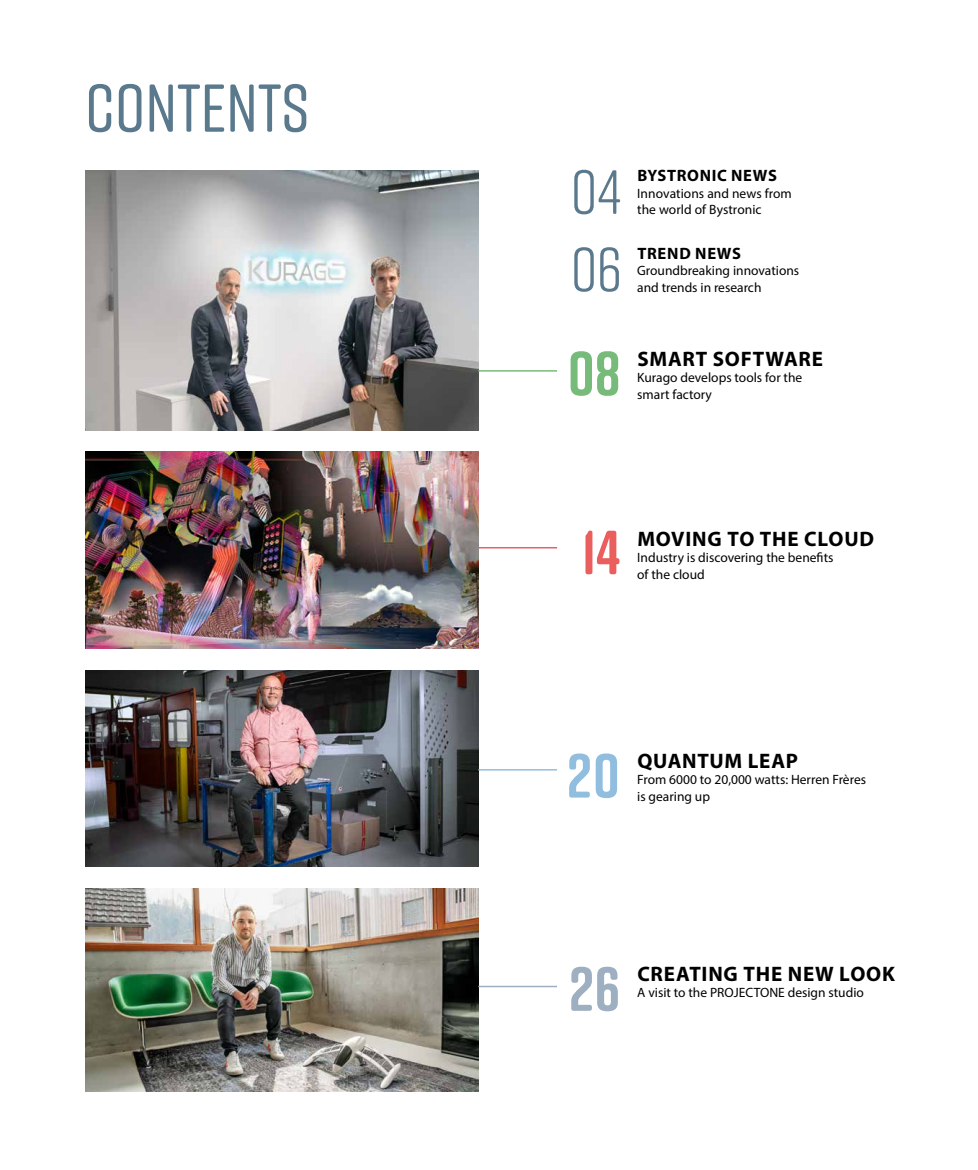
<style>
.page{position:relative;width:978px;height:1170px;background:#fff}
.page>*{position:absolute;margin:0;border:0;box-sizing:border-box;transform-origin:0 0}
.t1{font:500 67.5px "Rift Soft";color:#5a798d}
.t2{font:62.25px "Rift Soft";color:#5a798d}
.t3{font:700 62.25px "Rift Soft";color:#ea5f5e}
.t4{font:700 62.25px "Rift Soft";color:#76bb79}
.t5{font:700 62.25px "Rift Soft";color:#9dafc0}
.t6{font:700 62.25px "Rift Soft";color:#91bede}
.t7{font:700 21px "Myriad Pro";letter-spacing:.035em;color:#000}
.t8{font:700 16.5px "Myriad Pro";letter-spacing:.04em;color:#000}
.t9{font:13.5px "Myriad Pro";color:#000}
</style>
<div class="page">
<img style="left:85px;top:170px;width:393px;height:261px">
<img style="left:85px;top:451px;width:393px;height:197px">
<img style="left:85px;top:888px;width:393px;height:203px">
<img style="left:85px;top:670px;width:393px;height:196px">
<hr style="left:478px;top:769px;width:79px;height:1px;background:#91bede">
<hr style="left:478px;top:547px;width:79px;height:1px;background:#ea5f5e">
<hr style="left:478px;top:370px;width:79px;height:1px;background:#76bb79">
<hr style="left:478px;top:985px;width:79px;height:2px;background:#9dafc0">
<h1 class="t1" style="left:85px;top:60px;width:226px">CONTENTS</h1>
<h2 class="t2" style="left:570px;top:148px;width:52px">04</h2>
<h2 class="t2" style="left:570px;top:226px;width:54px">06</h2>
<p class="t8" style="left:637px;top:165px;width:141px">BYSTRONIC NEWS</p>
<p class="t9" style="left:637px;top:185px;width:156px">Innovations and news from</p>
<p class="t9" style="left:637px;top:201px;width:126px">the world of Bystronic</p>
<p class="t8" style="left:637px;top:242px;width:105px">TREND NEWS</p>
<p class="t9" style="left:637px;top:262px;width:164px">Groundbreaking innovations</p>
<p class="t9" style="left:637px;top:279px;width:126px">and trends in research</p>
<h2 class="t4" style="left:568px;top:329px;width:54px">08</h2>
<h3 class="t7" style="left:637px;top:345px;width:187px">SMART SOFTWARE</h3>
<p class="t9" style="left:637px;top:369px;width:167px">Kurago develops tools for the</p>
<p class="t9" style="left:637px;top:386px;width:76px">smart factory</p>
<h2 class="t3" style="left:582px;top:508px;width:40px">14</h2>
<h3 class="t7" style="left:637px;top:525px;width:238px">MOVING TO THE CLOUD</h3>
<p class="t9" style="left:637px;top:549px;width:198px">Industry is discovering the benefits</p>
<p class="t9" style="left:637px;top:566px;width:69px">of the cloud</p>
<h2 class="t6" style="left:567px;top:731px;width:54px">20</h2>
<h3 class="t7" style="left:637px;top:747px;width:162px">QUANTUM LEAP</h3>
<p class="t9" style="left:637px;top:771px;width:230px">From 6000 to 20,000 watts: Herren Frères</p>
<p class="t9" style="left:637px;top:788px;width:74px">is gearing up</p>
<h2 class="t5" style="left:569px;top:944px;width:53px">26</h2>
<h3 class="t7" style="left:637px;top:959px;width:259px">CREATING THE NEW LOOK</h3>
<p class="t9" style="left:637px;top:984px;width:228px">A visit to the PROJECTONE design studio</p>
</div>
